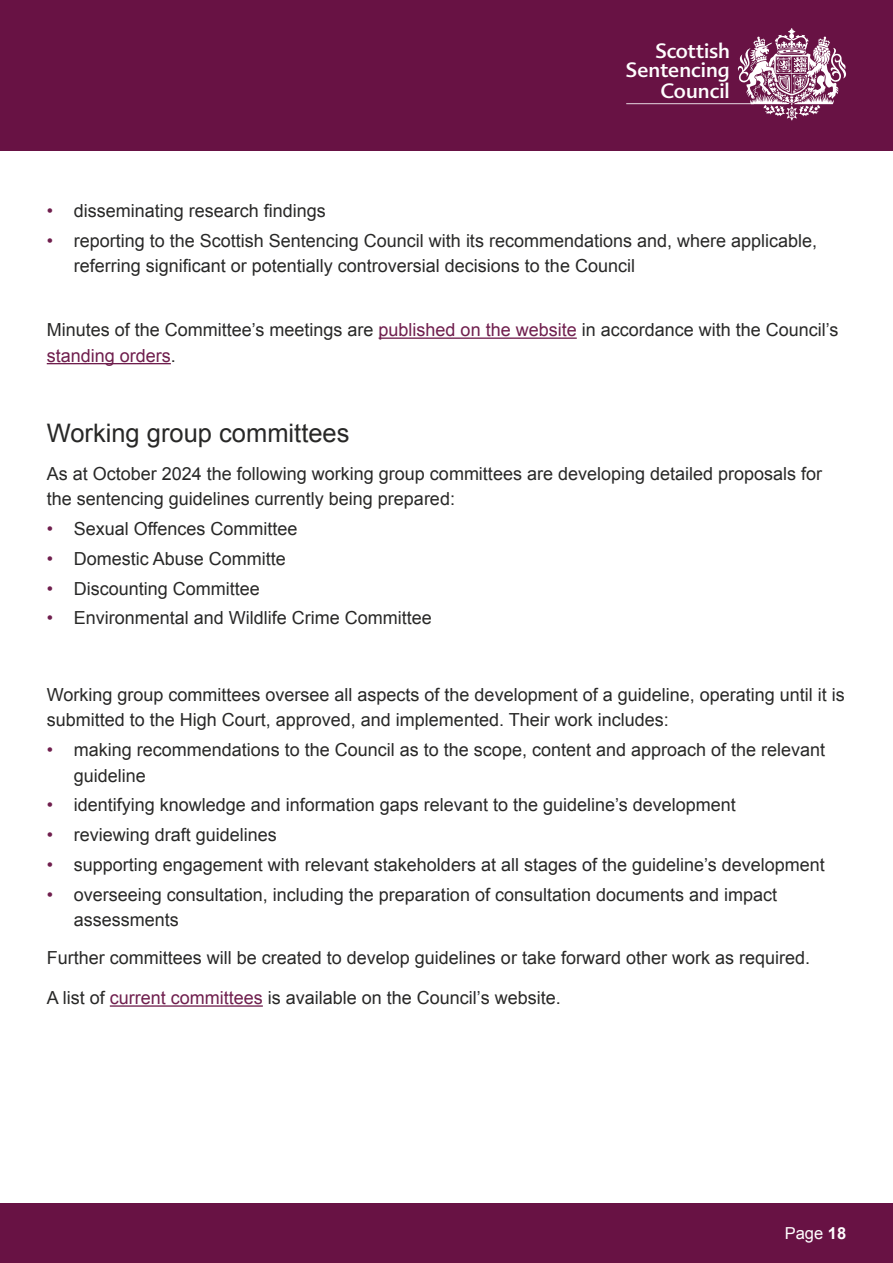
<style>
.page{position:relative;width:893px;height:1263px;background:#fff}
.page>*{position:absolute;margin:0;border:0;box-sizing:border-box;transform-origin:0 0}
.t1{font:25.5px "Arial";color:#282827}
.t2{font:20.25px/19.2px "Advert OT";color:#fff;text-align:right}
.t3{font:18px/25.5px "Arial";color:#282827}
.t4{font:16.5px "Arial";color:#fff}
.s1{color:#6f1e4d}
.s2{font-weight:700}
</style>
<div class="page">
<div style="left:0;top:0;width:893px;height:151px;background:#681244"></div>
<div style="left:0;top:1203px;width:893px;height:60px;background:#681244"></div>
<svg style="left:737px;top:28px;width:109px;height:93px"></svg>
<hr style="left:626px;top:103px;width:128px;height:1px;background:#fff">
<hr style="left:379px;top:337px;width:198px;height:2px;background:#6f1e4d">
<hr style="left:47px;top:363px;width:124px;height:1px;background:#6f1e4d">
<hr style="left:110px;top:1005px;width:153px;height:2px;background:#6f1e4d">
<p class="t2" style="left:625px;top:41px;width:106px">Scottish<br>Sentencing</p>
<p class="t2" style="left:660px;top:82px;width:71px">Council</p>
<p class="t3" style="left:47px;top:198px;width:281px"><span class="s1">•</span> disseminating research findings</p>
<p class="t3" style="left:74px;top:228px;width:745px;text-indent:-27px"><span class="s1">•</span> reporting to the Scottish Sentencing Council with its recommendations and, where applicable, referring significant or potentially controversial decisions to the Council</p>
<p class="t3" style="left:47px;top:317px;width:793px">Minutes of the Committee’s meetings are <span class="s1">published on the website</span> in accordance with the Council’s <span class="s1">standing orders</span>.</p>
<h1 class="t1" style="left:47px;top:416px;width:304px">Working group committees</h1>
<p class="t3" style="left:47px;top:461px;width:777px">As at October 2024 the following working group committees are developing detailed proposals for the sentencing guidelines currently being prepared:</p>
<p class="t3" style="left:47px;top:516px;width:252px"><span class="s1">•</span> Sexual Offences Committee</p>
<p class="t3" style="left:47px;top:546px;width:241px"><span class="s1">•</span> Domestic Abuse Committe</p>
<p class="t3" style="left:47px;top:576px;width:215px"><span class="s1">•</span> Discounting Committee</p>
<p class="t3" style="left:47px;top:605px;width:387px"><span class="s1">•</span> Environmental and Wildlife Crime Committee</p>
<p class="t3" style="left:47px;top:682px;width:800px">Working group committees oversee all aspects of the development of a guideline, operating until it is submitted to the High Court, approved, and implemented. Their work includes:</p>
<p class="t3" style="left:74px;top:737px;width:753px;text-indent:-27px"><span class="s1">•</span> making recommendations to the Council as to the scope, content and approach of the relevant guideline</p>
<p class="t3" style="left:47px;top:792px;width:691px"><span class="s1">•</span> identifying knowledge and information gaps relevant to the guideline’s development</p>
<p class="t3" style="left:47px;top:822px;width:232px"><span class="s1">•</span> reviewing draft guidelines</p>
<p class="t3" style="left:47px;top:852px;width:780px"><span class="s1">•</span> supporting engagement with relevant stakeholders at all stages of the guideline’s development</p>
<p class="t3" style="left:74px;top:882px;width:705px;text-indent:-27px"><span class="s1">•</span> overseeing consultation, including the preparation of consultation documents and impact assessments</p>
<p class="t3" style="left:47px;top:945px;width:765px">Further committees will be created to develop guidelines or take forward other work as required.</p>
<p class="t3" style="left:47px;top:985px;width:515px">A list of <span class="s1">current committees</span> is available on the Council’s website.</p>
<p class="t4" style="left:785px;top:1222px;width:63px">Page <span class="s2">18</span></p>
</div>
